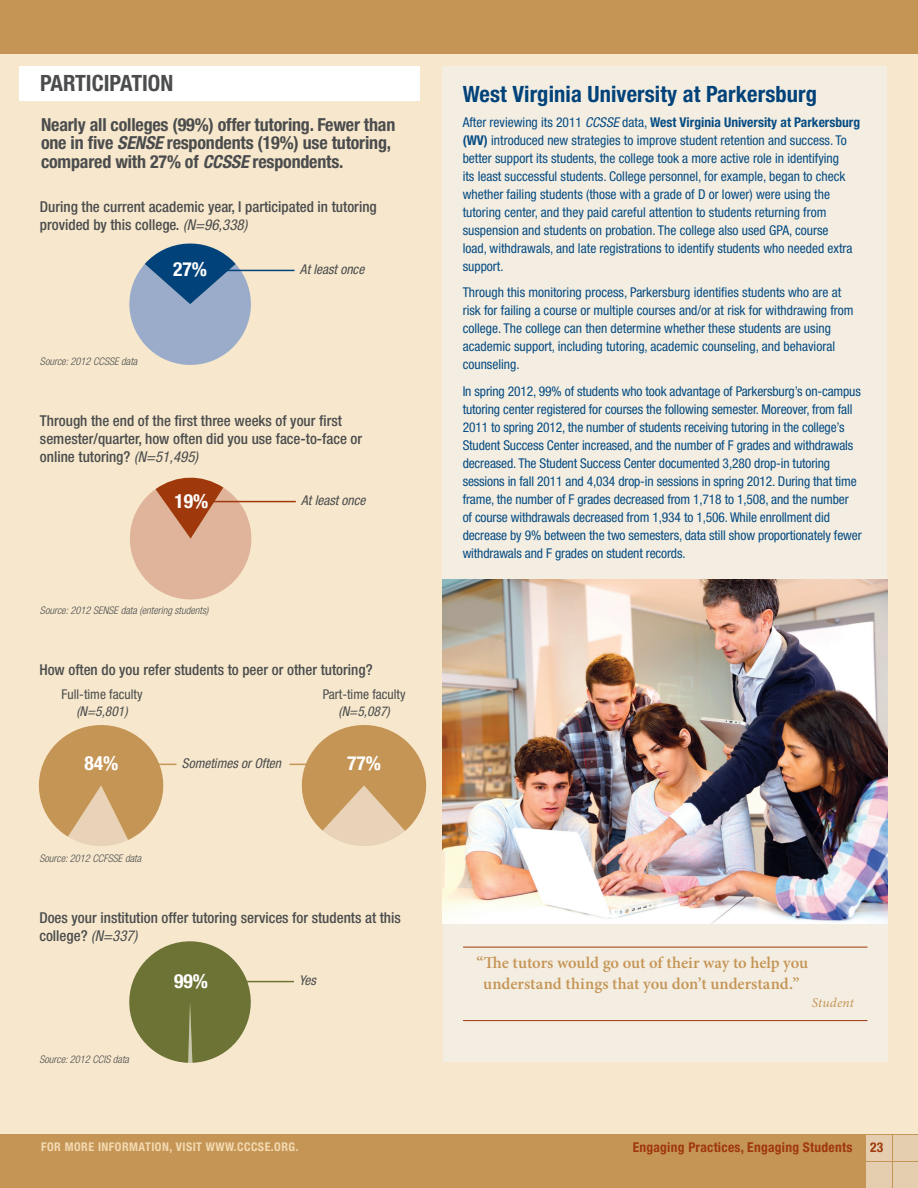
<style>
.page{position:relative;width:918px;height:1188px;background:#f7e8cd}
.page>*{position:absolute;margin:0;border:0;box-sizing:border-box;transform-origin:0 0}
.Sidebar_headline{font:700 condensed 22.5px "Helvetica Neue LT Std";letter-spacing:.005em;color:#004279}
.t1{font:700 condensed 22.5px "Helvetica Neue LT Std";color:#4b4c4d}
.t2{font:700 condensed 19.5px "Helvetica Neue LT Std";color:#fff}
.particpation_intro{font:700 condensed 18px/18.8px "Helvetica Neue LT Std";letter-spacing:-.01em;color:#4b4c4d}
.Pull_quote{font:600 16.5px/21px "Minion Pro";letter-spacing:-.005em;color:#c59556;text-align:center}
.CHART_question{font:500 condensed 15px/18px "Helvetica Neue LT Std";color:#4b4c4d}
.Sidebar_body{font:condensed 13.5px/18px "Helvetica Neue LT Std";color:#064c83}
.t3{font:condensed 13.5px/16.5px "Helvetica Neue LT Std";color:#4b4c4d;text-align:center}
.t4{font:italic condensed 13.5px "Helvetica Neue LT Std";color:#4b4c4d}
.t5{font:700 condensed 13.5px "Helvetica Neue LT Std";letter-spacing:.02em;color:#9f380b}
.Pull_quote_source{font:italic 13.5px "Minion Pro";letter-spacing:.015em;color:#c59556}
.t6{font:700 condensed 12px "Helvetica Neue LT Std";letter-spacing:.04em;color:#f3dab1}
.t7{font:italic 300 condensed 10.5px "Helvetica Neue LT Std";color:#4b4c4d}
.s1{font-style:italic}
.s2{font-weight:400;font-style:italic}
.s3{font-weight:700}
</style>
<div class="page">
<div style="left:0;top:1135px;width:918px;height:53px;background:#c59556"></div>
<div style="left:0;top:0;width:918px;height:54px;background:#c59556"></div>
<div style="left:866px;top:1162px;width:26px;height:26px;background:#e5cdaf"></div>
<div style="left:893px;top:1162px;width:25px;height:26px;background:#e5cdaf"></div>
<div style="left:893px;top:1135px;width:25px;height:26px;background:#e5cdaf"></div>
<div style="left:866px;top:1135px;width:26px;height:26px;background:#e5cdaf"></div>
<div style="left:20px;top:66px;width:400px;height:34px;background:#fff"></div>
<svg style="left:129px;top:941px;width:122px;height:122px"></svg>
<hr style="left:241px;top:981px;width:53px;height:1px;background:#6d7335">
<svg style="left:129px;top:244px;width:122px;height:121px"></svg>
<hr style="left:193px;top:270px;width:102px;height:1px;background:#004279">
<svg style="left:39px;top:725px;width:133px;height:121px"></svg>
<svg style="left:295px;top:725px;width:131px;height:121px"></svg>
<hr style="left:106px;top:764px;width:71px;height:1px;background:#c59556">
<hr style="left:289px;top:764px;width:75px;height:1px;background:#c59556">
<svg style="left:130px;top:478px;width:121px;height:121px"></svg>
<hr style="left:191px;top:501px;width:105px;height:1px;background:#9f380b">
<div style="left:442px;top:66px;width:445px;height:512px;background:#f4eee2"></div>
<div style="left:443px;top:922px;width:445px;height:139px;background:#f4eee2"></div>
<hr style="left:463px;top:947px;width:405px;height:1px;background:#9f380b">
<hr style="left:463px;top:1020px;width:405px;height:1px;background:#9f380b">
<img style="left:443px;top:579px;width:445px;height:344px">
<p class="t1" style="left:40px;top:69px;width:135px">PARTICIPATION</p>
<p class="particpation_intro" style="left:41px;top:115px;width:356px">Nearly all colleges (99%) offer tutoring. Fewer than one in five <span class="s1">SENSE</span> respondents (19%) use tutoring, compared with 27% of <span class="s1">CCSSE</span> respondents.</p>
<p class="CHART_question" style="left:40px;top:198px;width:338px">During the current academic year, I participated in tutoring provided by this college. <span class="s2">(N=96,338)</span></p>
<p class="t2" style="left:173px;top:258px;width:35px">27%</p>
<p class="t4" style="left:300px;top:261px;width:66px">At least once</p>
<p class="t7" style="left:40px;top:355px;width:99px">Source: 2012 CCSSE data</p>
<p class="CHART_question" style="left:40px;top:412px;width:324px">Through the end of the first three weeks of your first semester/quarter, how often did you use face-to-face or online tutoring? <span class="s2">(N=51,495)</span></p>
<p class="t2" style="left:174px;top:489px;width:35px">19%</p>
<p class="t4" style="left:301px;top:492px;width:66px">At least once</p>
<p class="t7" style="left:40px;top:604px;width:170px">Source: 2012 SENSE data (entering students)</p>
<p class="CHART_question" style="left:39px;top:661px;width:335px">How often do you refer students to peer or other tutoring?</p>
<p class="t3" style="left:62px;top:686px;width:82px">Full-time faculty <span class="s1">(N=5,801)</span></p>
<p class="t3" style="left:323px;top:686px;width:84px">Part-time faculty <span class="s1">(N=5,087)</span></p>
<p class="t2" style="left:84px;top:752px;width:35px">84%</p>
<p class="t4" style="left:182px;top:755px;width:101px">Sometimes or Often</p>
<p class="t2" style="left:347px;top:752px;width:35px">77%</p>
<p class="t7" style="left:39px;top:852px;width:103px">Source: 2012 CCFSSE data</p>
<p class="CHART_question" style="left:39px;top:909px;width:363px">Does your institution offer tutoring services for students at this college? <span class="s2">(N=337)</span></p>
<p class="t7" style="left:39px;top:1053px;width:91px">Source: 2012 CCIS data</p>
<p class="t2" style="left:174px;top:969px;width:35px">99%</p>
<p class="t4" style="left:299px;top:972px;width:18px">Yes</p>
<p class="Sidebar_headline" style="left:463px;top:80px;width:356px">West Virginia University at Parkersburg</p>
<p class="Sidebar_body" style="left:463px;top:113px;width:399px">After reviewing its 2011 <span class="s1">CCSSE</span> data, <span class="s3">West Virginia University at Parkersburg (WV)</span> introduced new strategies to improve student retention and success. To better support its students, the college took a more active role in identifying<br>its least successful students. College personnel, for example, began to check whether failing students (those with a grade of D or lower) were using the tutoring center, and they paid careful attention to students returning from suspension and students on probation. The college also used GPA, course<br>load, withdrawals, and late registrations to identify students who needed extra support.</p>
<p class="Sidebar_body" style="left:463px;top:284px;width:392px">Through this monitoring process, Parkersburg identifies students who are at risk for failing a course or multiple courses and/or at risk for withdrawing from college. The college can then determine whether these students are using academic support, including tutoring, academic counseling, and behavioral counseling.</p>
<p class="Sidebar_body" style="left:463px;top:382px;width:400px">In spring 2012, 99% of students who took advantage of Parkersburg’s on-campus tutoring center registered for courses the following semester. Moreover, from fall 2011 to spring 2012, the number of students receiving tutoring in the college’s Student Success Center increased, and the number of F grades and withdrawals decreased. The Student Success Center documented 3,280 drop-in tutoring sessions in fall 2011 and 4,034 drop-in sessions in spring 2012. During that time frame, the number of F grades decreased from 1,718 to 1,508, and the number<br>of course withdrawals decreased from 1,934 to 1,506. While enrollment did decrease by 9% between the two semesters, data still show proportionately fewer withdrawals and F grades on student records.</p>
<p class="Pull_quote" style="left:477px;top:952px;width:333px">“The tutors would go out of their way to help you understand things that you don’t understand.”</p>
<p class="Pull_quote_source" style="left:812px;top:994px;width:44px">Student</p>
<p class="t6" style="left:41px;top:1140px;width:259px">FOR MORE INFORMATION, VISIT WWW.CCCSE.ORG.</p>
<p class="t5" style="left:633px;top:1140px;width:221px">Engaging Practices, Engaging Students</p>
<p class="t5" style="left:870px;top:1140px;width:15px">23</p>
</div>
